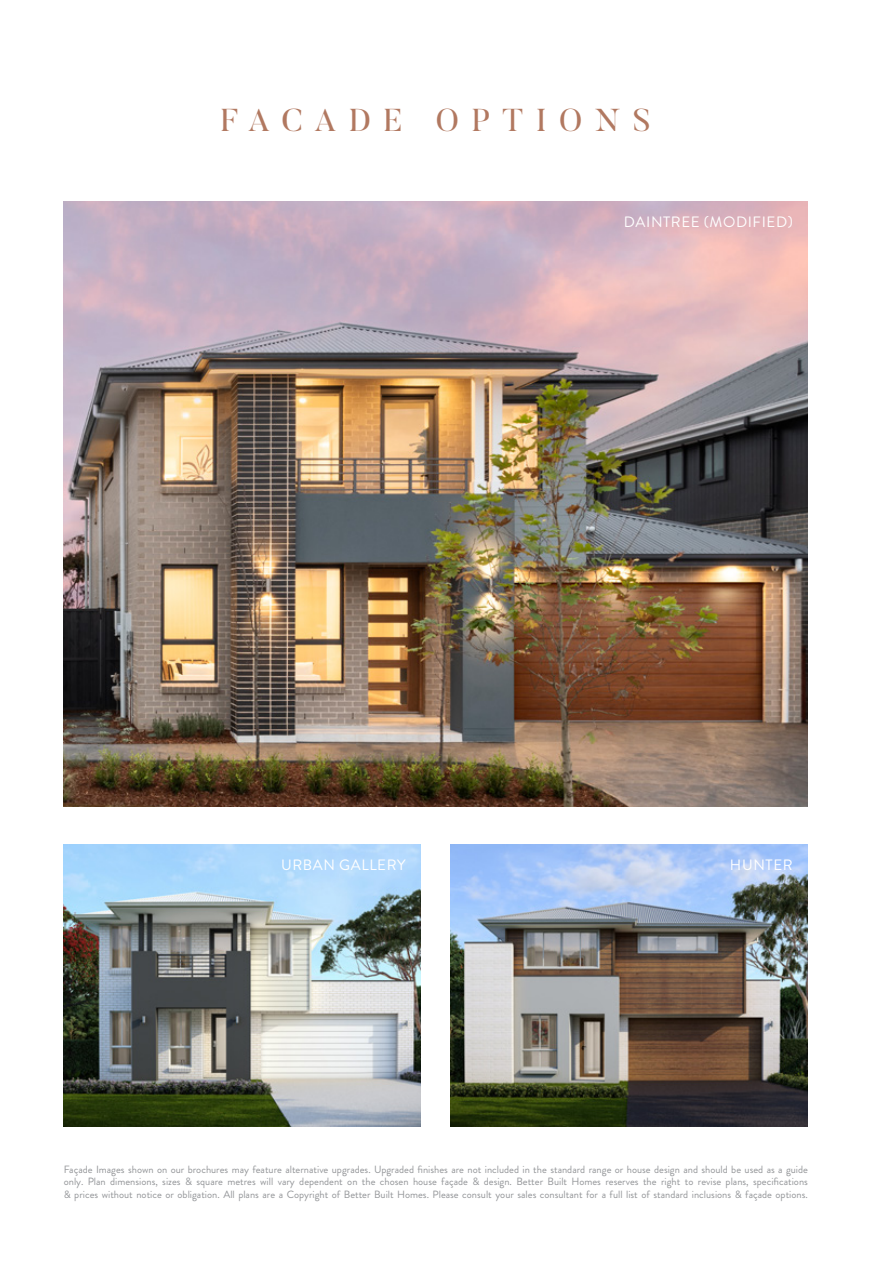
<style>
.page{position:relative;width:893px;height:1263px;background:#fff}
.page>*{position:absolute;margin:0;border:0;box-sizing:border-box;transform-origin:0 0}
.t1{font:31.5px "Butler";letter-spacing:.4em;color:#b17860}
.t2{font:15px "Brandon Grotesque";letter-spacing:.04em;color:#fff}
.t3{font:10.5px/12.6px "Brandon Grotesque";color:#939598;text-align:justify}
</style>
<div class="page">
<img style="left:64px;top:201px;width:744px;height:605px">
<img style="left:64px;top:844px;width:357px;height:283px">
<img style="left:451px;top:844px;width:357px;height:283px">
<h1 class="t1" style="left:221px;top:100px;width:431px">FACADE OPTIONS</h1>
<h2 class="t2" style="left:624px;top:211px;width:171px">DAINTREE (MODIFIED)</h2>
<h2 class="t2" style="left:281px;top:854px;width:126px">URBAN GALLERY</h2>
<h2 class="t2" style="left:730px;top:854px;width:64px">HUNTER</h2>
<p class="t3" style="left:64px;top:1163px;width:746px">Façade Images shown on our brochures may feature alternative upgrades. Upgraded finishes are not included in the standard range or house design and should be used as a guide only. Plan dimensions, sizes &amp; square metres will vary dependent on the chosen house façade &amp; design. Better Built Homes reserves the right to revise plans, specifications &amp; prices without notice or obligation. All plans are a Copyright of Better Built Homes. Please consult your sales consultant for a full list of standard inclusions &amp; façade options.</p>
</div>
